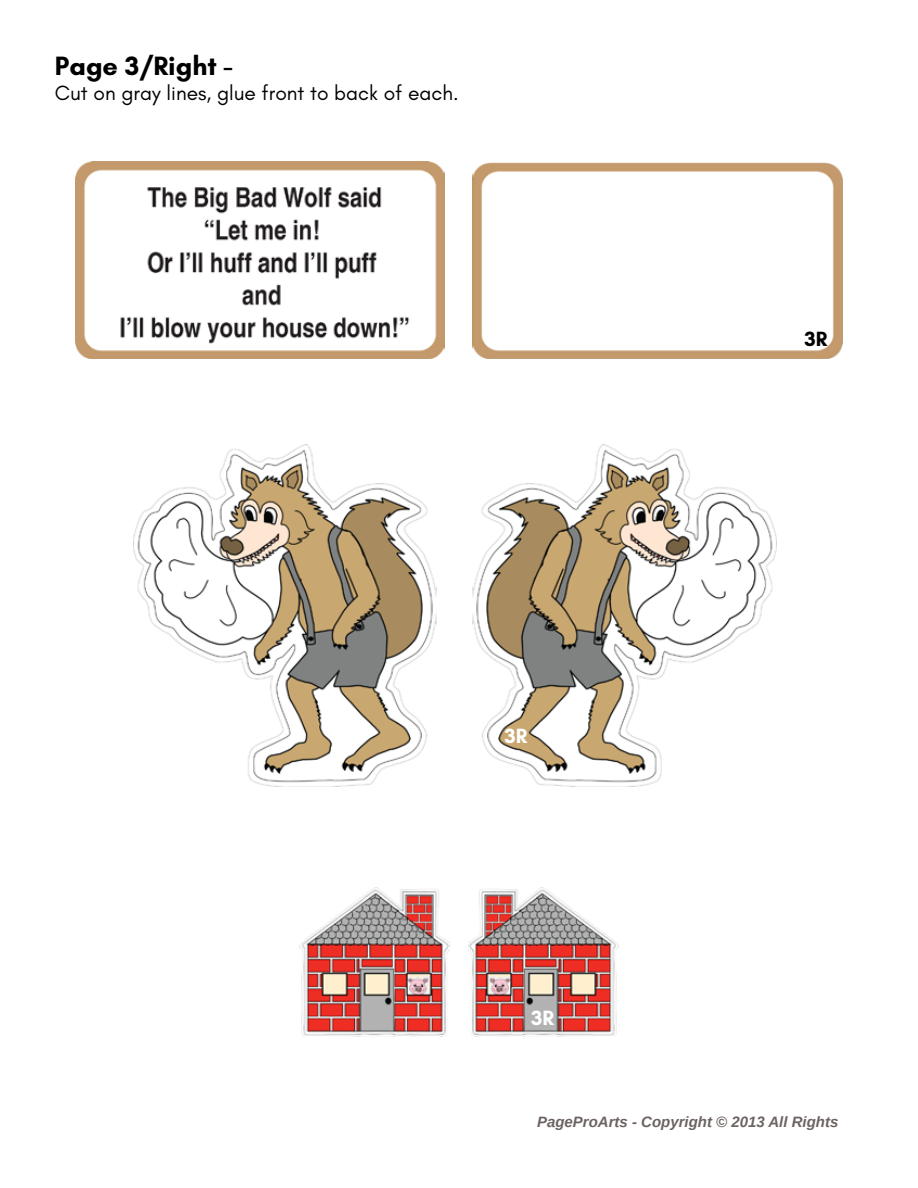
<style>
.page{position:relative;width:918px;height:1188px;background:#fff}
.page>*{position:absolute;margin:0;border:0;box-sizing:border-box;transform-origin:0 0}
.t1{font:700 27px "Glacial Indifference";color:#000}
.t2{font:21px "Glacial Indifference";color:#000}
.t3{font:700 21px "Glacial Indifference";color:#fff}
.t4{font:700 21px "Glacial Indifference";color:#000}
.t5{font:italic 700 15px "Liberation Sans";color:#6c6361}
</style>
<div class="page">
<img style="left:133px;top:445px;width:304px;height:341px">
<img style="left:473px;top:445px;width:303px;height:341px">
<img style="left:75px;top:162px;width:369px;height:196px">
<img style="left:473px;top:162px;width:370px;height:197px">
<img style="left:468px;top:888px;width:151px;height:149px">
<img style="left:299px;top:888px;width:151px;height:149px">
<p class="t1" style="left:55px;top:49px;width:179px">Page 3/Right -</p>
<p class="t2" style="left:55px;top:81px;width:405px">Cut on gray lines, glue front to back of each.</p>
<p class="t4" style="left:805px;top:326px;width:24px">3R</p>
<p class="t3" style="left:504px;top:722px;width:24px">3R</p>
<p class="t3" style="left:531px;top:1005px;width:24px">3R</p>
<p class="t5" style="left:537px;top:1111px;width:303px">PageProArts - Copyright © 2013 All Rights</p>
</div>
